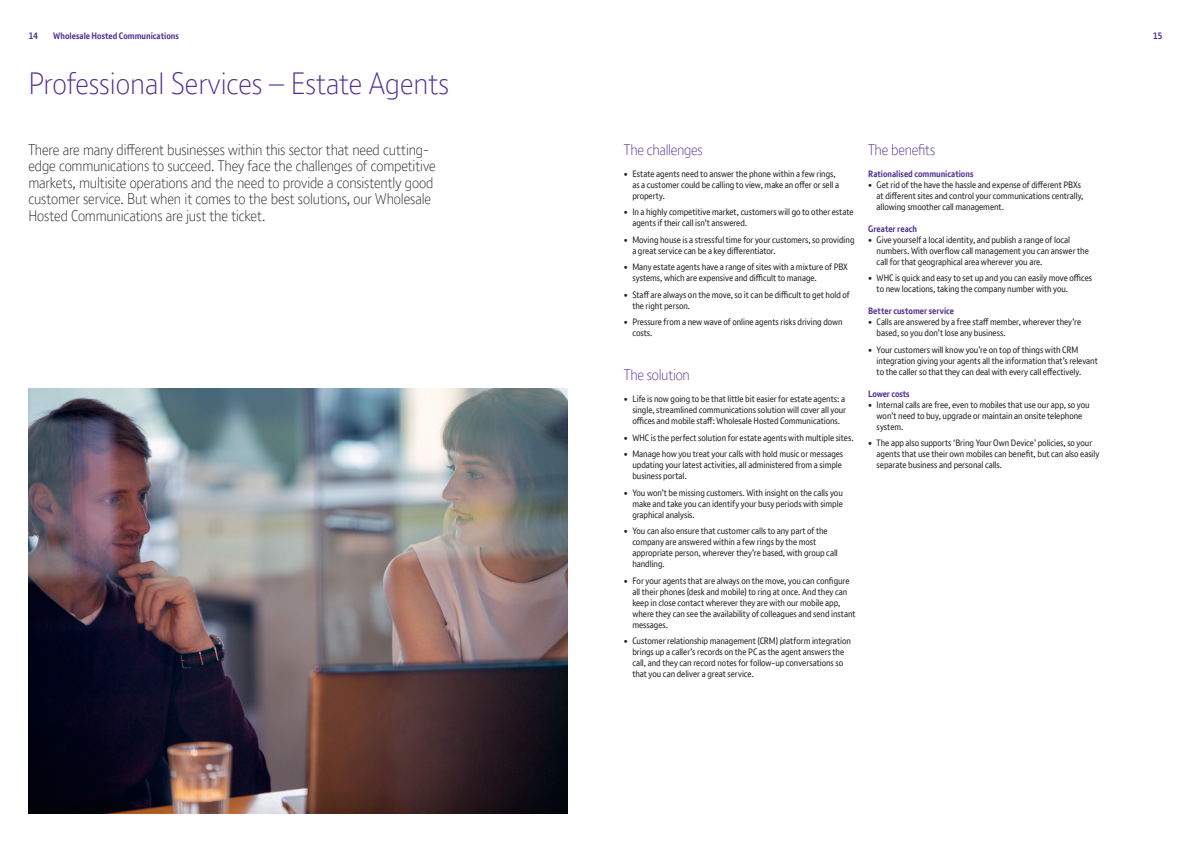
<style>
.page{position:relative;width:1191px;height:842px;background:#fff}
.page>*{position:absolute;margin:0;border:0;box-sizing:border-box;transform-origin:0 0}
.Heading_BT_Light_30{font:300 30px "BT Font";color:#502e92}
.Introduction_copy_BT{font:300 15px/16.5px "BT Font";letter-spacing:-.01em;color:#231f20}
.Body_heading_BT_Bold{font:300 15px "BT Font";letter-spacing:-.015em;color:#502e92}
.Body_copy_BT_Light_9{font:300 15px "BT Font";letter-spacing:-.02em;color:#502e92}
.Body_copy_BT_Light_9-2{font:9px/11px "BT Font";letter-spacing:-.005em;color:#231f20}
.Body_heading_BT_Bold-2{font:700 9px "BT Font";color:#502e92}
.Page_No_s{font:700 9px "BT Font";color:#502e92}
</style>
<div class="page">
<img style="left:28px;top:388px;width:539px;height:426px">
<p class="Page_No_s" style="left:28px;top:30px;width:11px">14</p>
<p class="Page_No_s" style="left:53px;top:30px;width:127px">Wholesale Hosted Communications</p>
<p class="Page_No_s" style="left:1152px;top:30px;width:11px">15</p>
<p class="Heading_BT_Light_30" style="left:28px;top:64px;width:422px">Professional Services – Estate Agents</p>
<p class="Introduction_copy_BT" style="left:28px;top:141px;width:409px">There are many different businesses within this sector that need cutting&shy;edge communications to succeed. They face the challenges of competitive markets, multisite operations and the need to provide a consistently good customer service. But when it comes to the best solutions, our Wholesale Hosted Communications are just the ticket.</p>
<p class="Body_copy_BT_Light_9" style="left:624px;top:140px;width:80px">The challenges</p>
<p class="Body_copy_BT_Light_9-2" style="left:632px;top:168px;width:208px;text-indent:-9px">• Estate agents need to answer the phone within a few rings, as a customer could be calling to view, make an offer or sell a property.</p>
<p class="Body_copy_BT_Light_9-2" style="left:632px;top:207px;width:223px;text-indent:-9px">• In a highly competitive market, customers will go to other estate agents if their call isn’t answered.</p>
<p class="Body_copy_BT_Light_9-2" style="left:632px;top:234px;width:224px;text-indent:-9px">• Moving house is a stressful time for your customers, so providing a great service can be a key differentiator.</p>
<p class="Body_copy_BT_Light_9-2" style="left:632px;top:262px;width:217px;text-indent:-9px">• Many estate agents have a range of sites with a mixture of PBX systems, which are expensive and difficult to manage.</p>
<p class="Body_copy_BT_Light_9-2" style="left:632px;top:289px;width:219px;text-indent:-9px">• Staff are always on the move, so it can be difficult to get hold of the right person.</p>
<p class="Body_copy_BT_Light_9-2" style="left:632px;top:317px;width:212px;text-indent:-9px">• Pressure from a new wave of online agents risks driving down costs.</p>
<p class="Body_heading_BT_Bold" style="left:624px;top:365px;width:67px">The solution</p>
<p class="Body_copy_BT_Light_9-2" style="left:632px;top:394px;width:215px;text-indent:-9px">• Life is now going to be that little bit easier for estate agents: a single, streamlined communications solution will cover all your offices and mobile staff: Wholesale Hosted Communications.</p>
<p class="Body_copy_BT_Light_9-2" style="left:624px;top:432px;width:231px">• WHC is the perfect solution for estate agents with multiple sites.</p>
<p class="Body_copy_BT_Light_9-2" style="left:632px;top:449px;width:212px;text-indent:-9px">• Manage how you treat your calls with hold music or messages updating your latest activities, all administered from a simple business portal.</p>
<p class="Body_copy_BT_Light_9-2" style="left:632px;top:487px;width:212px;text-align:justify;text-indent:-9px">• You won’t be missing customers. With insight on the calls you make and take you can identify your busy periods with simple graphical analysis.</p>
<p class="Body_copy_BT_Light_9-2" style="left:632px;top:526px;width:207px;text-indent:-9px">• You can also ensure that customer calls to any part of the company are answered within a few rings by the most appropriate person, wherever they’re based, with group call handling.</p>
<p class="Body_copy_BT_Light_9-2" style="left:632px;top:575px;width:225px;text-indent:-9px">• For your agents that are always on the move, you can configure all their phones (desk and mobile) to ring at once. And they can keep in close contact wherever they are with our mobile app, where they can see the availability of colleagues and send instant messages.</p>
<p class="Body_copy_BT_Light_9-2" style="left:632px;top:636px;width:220px;text-indent:-9px">• Customer relationship management (CRM) platform integration brings up a caller’s records on the PC as the agent answers the call, and they can record notes for follow-up conversations so that you can deliver a great service.</p>
<p class="Body_heading_BT_Bold" style="left:868px;top:140px;width:69px">The benefits</p>
<p class="Body_heading_BT_Bold-2" style="left:868px;top:168px;width:107px">Rationalised communications</p>
<p class="Body_copy_BT_Light_9-2" style="left:876px;top:179px;width:208px;text-indent:-9px">• Get rid of the have the hassle and expense of different PBXs at different sites and control your communications centrally, allowing smoother call management.</p>
<p class="Body_heading_BT_Bold-2" style="left:868px;top:223px;width:51px">Greater reach</p>
<p class="Body_copy_BT_Light_9-2" style="left:876px;top:234px;width:214px;text-indent:-9px">• Give yourself a local identity, and publish a range of local numbers. With overflow call management you can answer the call for that geographical area wherever you are.</p>
<p class="Body_copy_BT_Light_9-2" style="left:876px;top:273px;width:217px;text-indent:-9px">• WHC is quick and easy to set up and you can easily move offices to new locations, taking the company number with you.</p>
<p class="Body_heading_BT_Bold-2" style="left:868px;top:305px;width:88px">Better customer service</p>
<p class="Body_copy_BT_Light_9-2" style="left:876px;top:317px;width:206px;text-indent:-9px">• Calls are answered by a free staff member, wherever they’re based, so you don’t lose any business.</p>
<p class="Body_copy_BT_Light_9-2" style="left:876px;top:344px;width:223px;text-indent:-9px">• Your customers will know you’re on top of things with CRM integration giving your agents all the information that’s relevant to the caller so that they can deal with every call effectively.</p>
<p class="Body_heading_BT_Bold-2" style="left:868px;top:388px;width:43px">Lower costs</p>
<p class="Body_copy_BT_Light_9-2" style="left:876px;top:399px;width:215px;text-indent:-9px">• Internal calls are free, even to mobiles that use our app, so you won’t need to buy, upgrade or maintain an onsite telephone system.</p>
<p class="Body_copy_BT_Light_9-2" style="left:876px;top:438px;width:224px;text-indent:-9px">• The app also supports ‘Bring Your Own Device’ policies, so your agents that use their own mobiles can benefit, but can also easily separate business and personal calls.</p>
</div>
